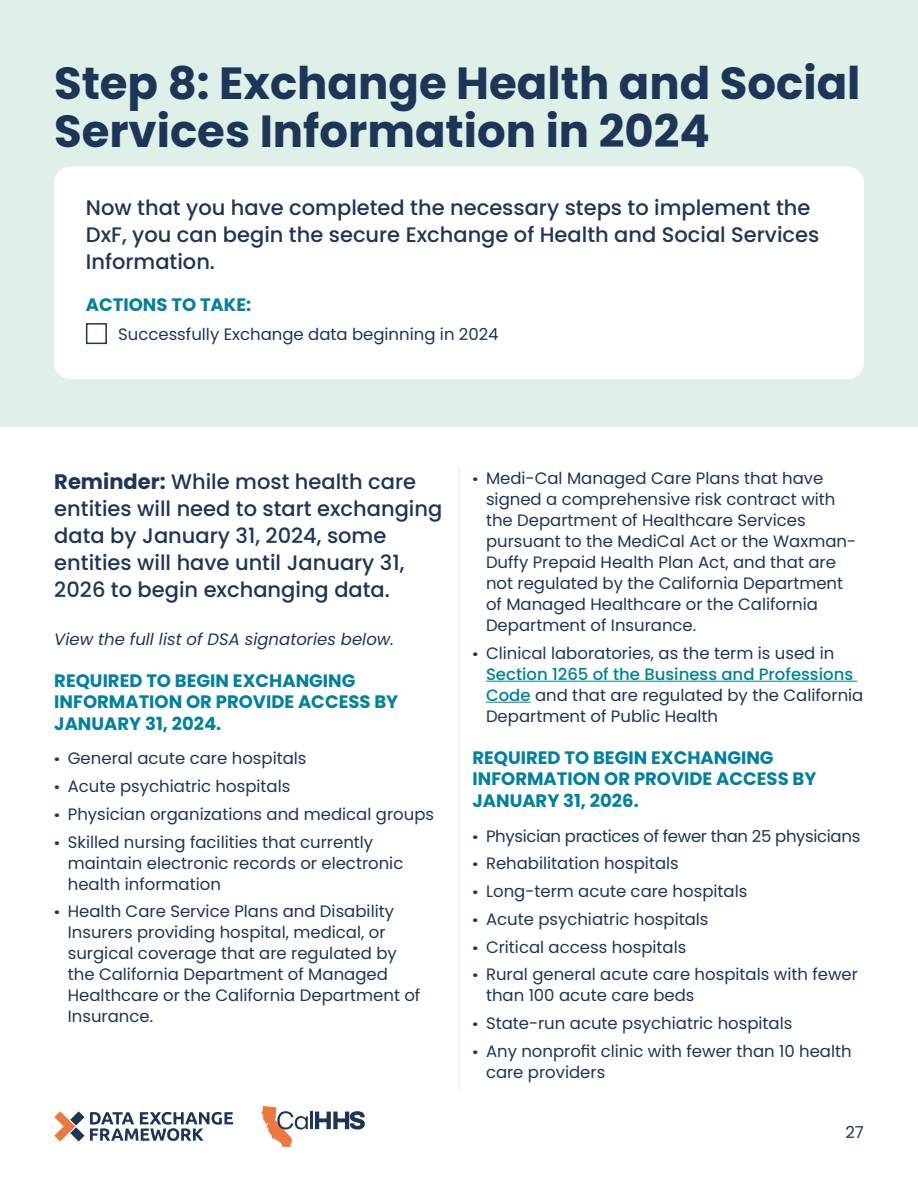
<style>
.page{position:relative;width:918px;height:1188px;background:#fff}
.page>*{position:absolute;margin:0;border:0;box-sizing:border-box;transform-origin:0 0}
.t1{font:700 45px/48px "Poppins";color:#1d3658}
.t2{font:500 21px/27px "Poppins";color:#1d3658}
.t3{font:700 18px/21.6px "Poppins";color:#00819f}
.t4{font:16.5px/21px "Poppins";color:#1d3658}
.t5{font:16.5px "Poppins";letter-spacing:-.02em;color:#1d3658}
.t6{font:italic 16.5px "Poppins";color:#1d3658}
.s1{font-weight:700}
.s2{font-weight:900}
.s3{font-weight:500;color:#00819f}
</style>
<div class="page">
<svg style="left:54px;top:1111px;width:179px;height:31px"></svg>
<svg style="left:261px;top:1106px;width:104px;height:41px"></svg>
<div style="left:0;top:0;width:918px;height:427px;background:#def0e8"></div>
<div style="left:54px;top:166px;width:810px;height:213px;background:#fff;border-radius:16px"></div>
<svg style="left:85px;top:323px;width:22px;height:22px"></svg>
<hr style="left:486px;top:681px;width:371px;height:1px;background:#00819f">
<hr style="left:486px;top:702px;width:45px;height:1px;background:#00819f">
<hr style="left:458px;top:467px;width:2px;height:624px;background:#f1f6f8">
<h2 class="t1" style="left:54px;top:60px;width:808px">Step 8: Exchange Health and Social<br>Services Information in 2024</h2>
<p class="t2" style="left:86px;top:194px;width:735px">Now that you have completed the necessary steps to implement the<br>DxF, you can begin the secure Exchange of Health and Social Services<br>Information.</p>
<h3 class="t3" style="left:86px;top:294px;width:167px">ACTIONS TO TAKE:</h3>
<p class="t4" style="left:118px;top:323px;width:382px">Successfully Exchange data beginning in 2024</p>
<p class="t2" style="left:54px;top:468px;width:390px"><span class="s1">Reminder:</span> While most health care entities will need to start exchanging data by January 31, 2024, some entities will have until January 31, 2026 to begin exchanging data.</p>
<p class="t6" style="left:54px;top:630px;width:341px">View the full list of DSA signatories below.</p>
<h4 class="t3" style="left:54px;top:670px;width:346px">REQUIRED TO BEGIN EXCHANGING<br>INFORMATION OR PROVIDE ACCESS BY<br>JANUARY 31, 2024.</h4>
<p class="t4" style="left:54px;top:748px;width:254px"><span class="s2">·</span> General acute care hospitals</p>
<p class="t4" style="left:54px;top:776px;width:238px"><span class="s2">·</span> Acute psychiatric hospitals</p>
<p class="t4" style="left:54px;top:804px;width:381px"><span class="s2">·</span> Physician organizations and medical groups</p>
<p class="t4" style="left:68px;top:832px;width:337px;text-indent:-14px"><span class="s2">·</span> Skilled nursing facilities that currently maintain electronic records or electronic health information</p>
<p class="t4" style="left:68px;top:901px;width:354px;text-indent:-14px"><span class="s2">·</span> Health Care Service Plans and Disability Insurers providing hospital, medical, or surgical coverage that are regulated by the California Department of Managed Healthcare or the California Department of Insurance.</p>
<p class="t4" style="left:486px;top:468px;width:372px;text-indent:-14px"><span class="s2">·</span> Medi-Cal Managed Care Plans that have signed a comprehensive risk contract with the Department of Healthcare Services pursuant to the MediCal Act or the Waxman-Duffy Prepaid Health Plan Act, and that are not regulated by the California Department of Managed Healthcare or the California Department of Insurance.</p>
<p class="t4" style="left:486px;top:643px;width:379px;text-indent:-14px"><span class="s2">·</span> Clinical laboratories, as the term is used in <span class="s3">Section 1265 of the Business and Professions Code</span> and that are regulated by the California Department of Public Health</p>
<h4 class="t3" style="left:472px;top:747px;width:346px">REQUIRED TO BEGIN EXCHANGING<br>INFORMATION OR PROVIDE ACCESS BY<br>JANUARY 31, 2026.</h4>
<p class="t5" style="left:472px;top:826px;width:389px"><span class="s2">·</span> Physician practices of fewer than 25 physicians</p>
<p class="t4" style="left:472px;top:853px;width:208px"><span class="s2">·</span> Rehabilitation hospitals</p>
<p class="t4" style="left:472px;top:881px;width:276px"><span class="s2">·</span> Long-term acute care hospitals</p>
<p class="t4" style="left:472px;top:909px;width:238px"><span class="s2">·</span> Acute psychiatric hospitals</p>
<p class="t4" style="left:472px;top:936px;width:215px"><span class="s2">·</span> Critical access hospitals</p>
<p class="t4" style="left:486px;top:964px;width:373px;text-indent:-14px"><span class="s2">·</span> Rural general acute care hospitals with fewer than 100 acute care beds</p>
<p class="t4" style="left:472px;top:1013px;width:321px"><span class="s2">·</span> State-run acute psychiatric hospitals</p>
<p class="t4" style="left:486px;top:1041px;width:367px;text-indent:-14px"><span class="s2">·</span> Any nonprofit clinic with fewer than 10 health care providers</p>
<p class="t4" style="left:846px;top:1122px;width:20px">27</p>
</div>
